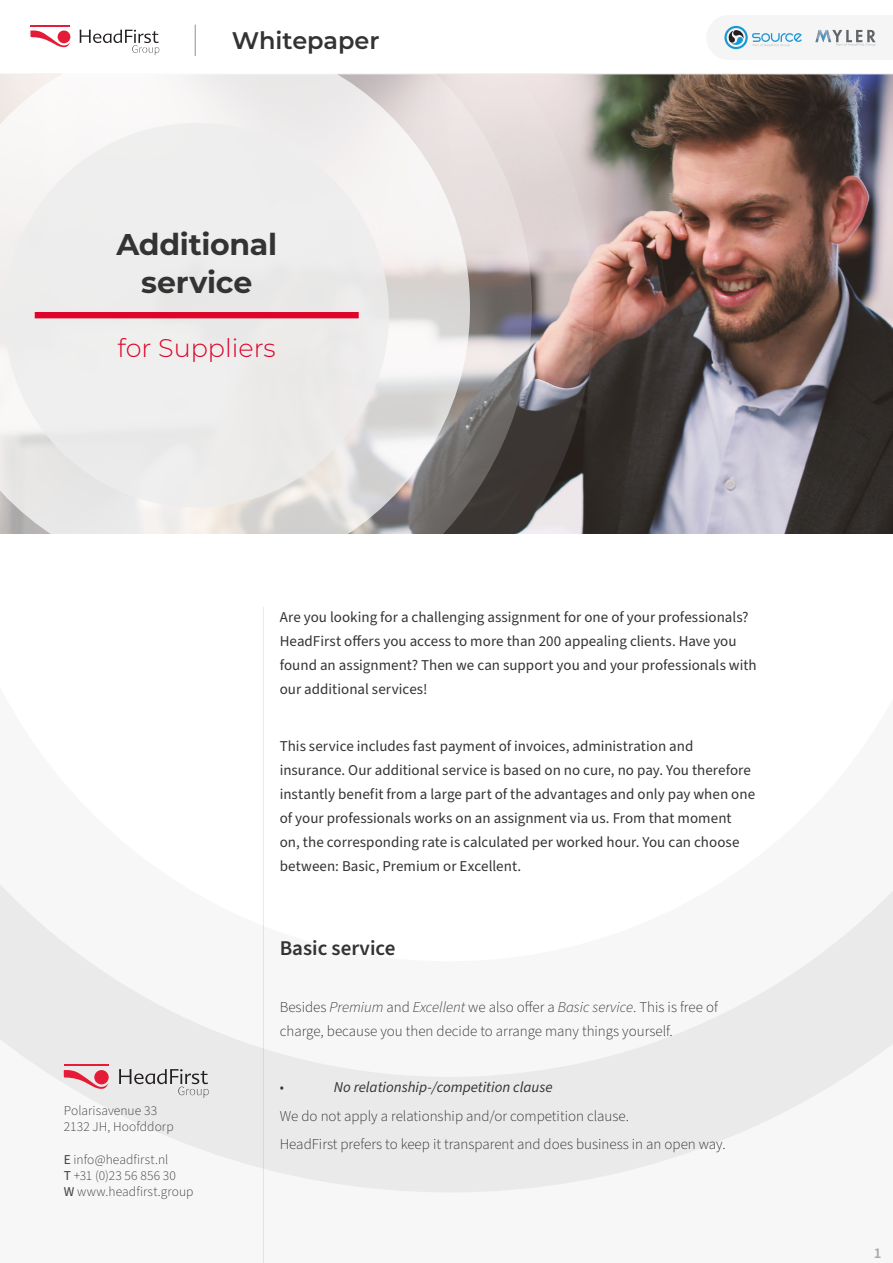
<style>
.page{position:relative;width:893px;height:1263px;background:#fff}
.page>*{position:absolute;margin:0;border:0;box-sizing:border-box;transform-origin:0 0}
.t1{font:700 30px "Montserrat";letter-spacing:-.01em;color:#323332}
.t2{font:300 25.5px "Montserrat";color:#de052b}
.t3{font:600 24px "Montserrat";color:#323332}
.t4{font:600 21px "Source Sans Pro";color:#323332}
.t5{font:15px/24px "Source Sans Pro";color:#323332}
.t6{font:300 15px/24px "Source Sans Pro";color:#323332}
.t7{font:italic 15px "Source Sans Pro";color:#323332}
.t8{font:600 15px "Source Sans Pro";color:#a8a9ad}
.t9{font:300 13.5px "Source Sans Pro";letter-spacing:.005em;color:#3e3e3f}
.s1{font-weight:400}
.s2{font-style:italic}
</style>
<div class="page">
<svg style="left:55px;top:1077px;width:789px;height:115px;fill:#eaeaea"></svg>
<svg style="left:0;top:961px;width:893px;height:116px"></svg>
<svg style="left:0;top:885px;width:893px;height:76px"></svg>
<hr style="left:263px;top:607px;width:1px;height:656px;background:#363536">
<svg style="left:64px;top:1070px;width:45px;height:19px"></svg>
<hr style="left:64px;top:1064px;width:45px;height:2px;background:#e41c38">
<svg style="left:119px;top:1069px;width:90px;height:29px;background:#cbcaca"></svg>
<img style="left:594px;top:74px;width:299px;height:460px">
<svg style="left:532px;top:74px;width:62px;height:460px;background:#afa19f"></svg>
<svg style="left:470px;top:74px;width:62px;height:460px;background:#a39c9c"></svg>
<svg style="left:0;top:74px;width:470px;height:460px"></svg>
<div style="left:4px;top:123px;width:385px;height:384px;background:#ededed;border-radius:50%"></div>
<div style="left:35px;top:312px;width:324px;height:6px;background:#de052b"></div>
<svg style="left:30px;top:31px;width:40px;height:17px"></svg>
<hr style="left:30px;top:26px;width:40px;height:1px;background:#e41c38">
<svg style="left:80px;top:30px;width:79px;height:25px"></svg>
<hr style="left:195px;top:25px;width:1px;height:31px;background:#8e9092">
<svg style="left:724px;top:25px;width:152px;height:25px"></svg>
<p class="t3" style="left:232px;top:23px;width:149px">Whitepaper</p>
<p class="t1" style="left:116px;top:223px;width:162px">Additional</p>
<p class="t1" style="left:141px;top:261px;width:113px">service</p>
<p class="t2" style="left:118px;top:331px;width:160px">for Suppliers</p>
<p class="t5" style="left:280px;top:605px;width:479px">Are you looking for a challenging assignment for one of your professionals?<br>HeadFirst offers you access to more than 200 appealing clients. Have you found an assignment? Then we can support you and your professionals with our additional services!</p>
<p class="t5" style="left:280px;top:734px;width:477px">This service includes fast payment of invoices, administration and insurance. Our additional service is based on no cure, no pay. You therefore instantly benefit from a large part of the advantages and only pay when one of your professionals works on an assignment via us. From that moment on, the corresponding rate is calculated per worked hour. You can choose between: Basic, Premium or Excellent.</p>
<p class="t4" style="left:280px;top:934px;width:117px">Basic service</p>
<p class="t9" style="left:64px;top:1101px;width:95px">Polarisavenue 33</p>
<p class="t9" style="left:64px;top:1117px;width:111px">2132 JH, Hoofddorp</p>
<p class="t9" style="left:64px;top:1150px;width:106px"><span class="s1">E</span> info@headfirst.nl</p>
<p class="t9" style="left:64px;top:1166px;width:114px"><span class="s1">T</span> +31 (0)23 56 856 30</p>
<p class="t9" style="left:64px;top:1182px;width:131px"><span class="s1">W</span> www.headfirst.group</p>
<p class="t6" style="left:280px;top:995px;width:440px">Besides <span class="s2">Premium</span> and <span class="s2">Excellent</span> we also offer a <span class="s2">Basic service</span>. This is free of charge, because you then decide to arrange many things yourself.</p>
<p class="t6" style="left:280px;top:1076px;width:6px">•</p>
<p class="t7" style="left:334px;top:1077px;width:220px">No relationship-/competition clause</p>
<p class="t6" style="left:280px;top:1104px;width:351px">We do not apply a relationship and/or competition clause.</p>
<p class="t6" style="left:280px;top:1132px;width:447px">HeadFirst prefers to keep it transparent and does business in an open way.</p>
<p class="t8" style="left:874px;top:1243px;width:9px">1</p>
</div>
